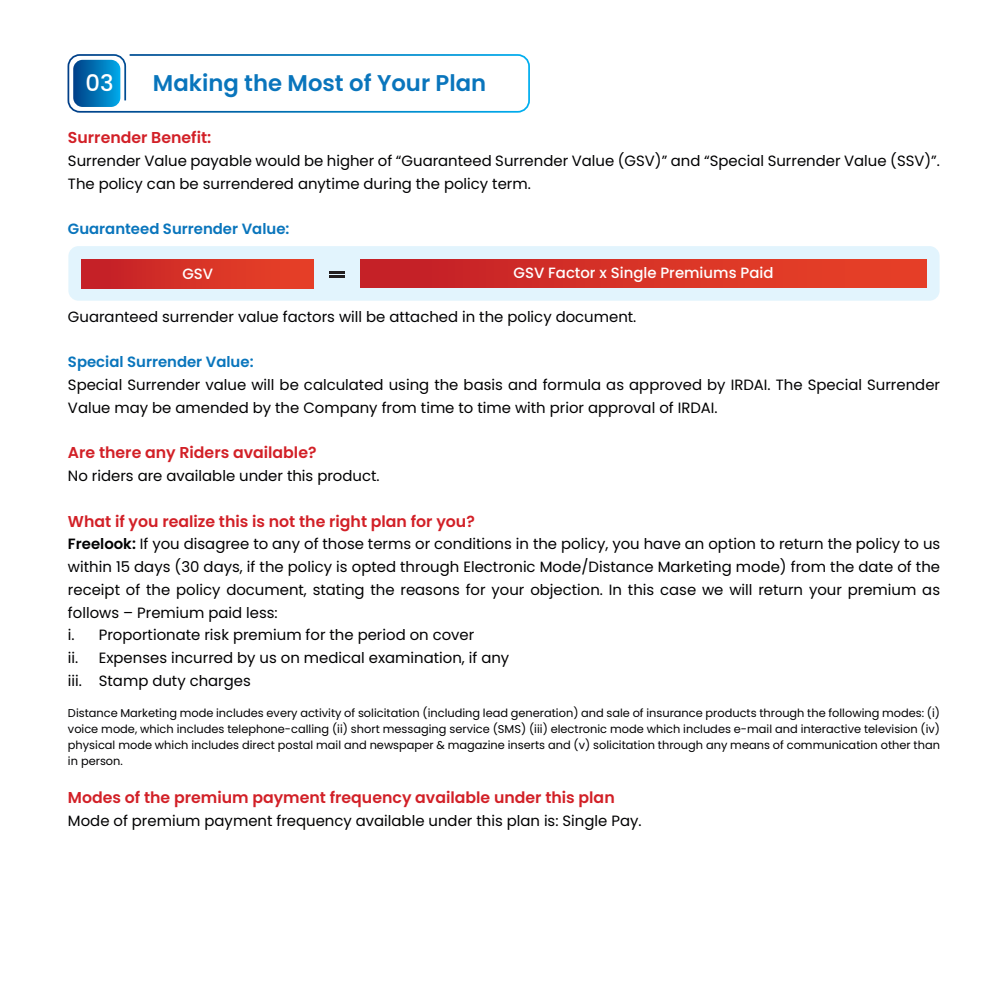
<style>
.page{position:relative;width:1008px;height:1008px;background:#fff}
.page>*{position:absolute;margin:0;border:0;box-sizing:border-box;transform-origin:0 0}
.t1{font:600 22.75px "Poppins";color:#0975bc}
.t2{font:500 22.75px "Poppins";color:#fff}
.t3{font:600 15.75px "Poppins";color:#d22027}
.t4{font:14.88px/22.8px "Poppins";color:#010102}
.t5{font:600 14.88px "Poppins";color:#0975bc}
.t6{font:500 14.88px "Poppins";color:#fff}
.t7{font:11.38px/15.8px "Poppins";color:#010102;text-align:justify}
.s1{font-weight:600}
</style>
<div class="page">
<div style="left:68px;top:246px;width:872px;height:55px;background:#e2f4fd;border-radius:10px"></div>
<div style="left:82px;top:260px;width:232px;height:28px;background:linear-gradient(to right,#c32027,#e94327)"></div>
<hr style="left:330px;top:271px;width:15px;height:3px;background:#231f20">
<hr style="left:330px;top:275px;width:15px;height:3px;background:#231f20">
<div style="left:361px;top:260px;width:565px;height:27px;background:linear-gradient(to right,#c32027,#e94327)"></div>
<svg style="left:67px;top:54px;width:463px;height:59px"></svg>
<h1 class="t2" style="left:86px;top:69px;width:30px">03</h1>
<h1 class="t1" style="left:153px;top:69px;width:335px">Making the Most of Your Plan</h1>
<p class="t3" style="left:68px;top:129px;width:145px">Surrender Benefit:</p>
<p class="t4" style="left:68px;top:150px;width:874px">Surrender Value payable would be higher of “Guaranteed Surrender Value (GSV)” and “Special Surrender Value (SSV)”.<br>The policy can be surrendered anytime during the policy term.</p>
<p class="t5" style="left:68px;top:220px;width:223px">Guaranteed Surrender Value:</p>
<p class="t6" style="left:182px;top:265px;width:32px">GSV</p>
<p class="t6" style="left:514px;top:264px;width:261px">GSV Factor x Single Premiums Paid</p>
<p class="t4" style="left:68px;top:305px;width:570px">Guaranteed surrender value factors will be attached in the policy document.</p>
<p class="t5" style="left:68px;top:354px;width:187px">Special Surrender Value:</p>
<p class="t4" style="left:68px;top:374px;width:874px">Special Surrender value will be calculated using the basis and formula as approved by IRDAI. The Special Surrender<br>Value may be amended by the Company from time to time with prior approval of IRDAI.</p>
<p class="t3" style="left:68px;top:444px;width:250px">Are there any Riders available?</p>
<p class="t4" style="left:68px;top:465px;width:313px">No riders are available under this product.</p>
<p class="t3" style="left:68px;top:512px;width:408px">What if you realize this is not the right plan for you?</p>
<p class="t4" style="left:68px;top:533px;width:874px"><span class="s1">Freelook:</span> If you disagree to any of those terms or conditions in the policy, you have an option to return the policy to us within 15 days (30 days, if the policy is opted through Electronic Mode/Distance Marketing mode) from the date of the receipt of the policy document, stating the reasons for your objection. In this case we will return your premium as follows – Premium paid less:<br>i. Proportionate risk premium for the period on cover<br>ii. Expenses incurred by us on medical examination, if any<br>iii. Stamp duty charges</p>
<p class="t7" style="left:68px;top:706px;width:874px">Distance Marketing mode includes every activity of solicitation (including lead generation) and sale of insurance products through the following modes: (i) voice mode, which includes telephone-calling (ii) short messaging service (SMS) (iii) electronic mode which includes e-mail and interactive television (iv) physical mode which includes direct postal mail and newspaper &amp; magazine inserts and (v) solicitation through any means of communication other than in person.</p>
<p class="t3" style="left:68px;top:788px;width:548px">Modes of the premium payment frequency available under this plan</p>
<p class="t4" style="left:68px;top:809px;width:575px">Mode of premium payment frequency available under this plan is: Single Pay.</p>
</div>
